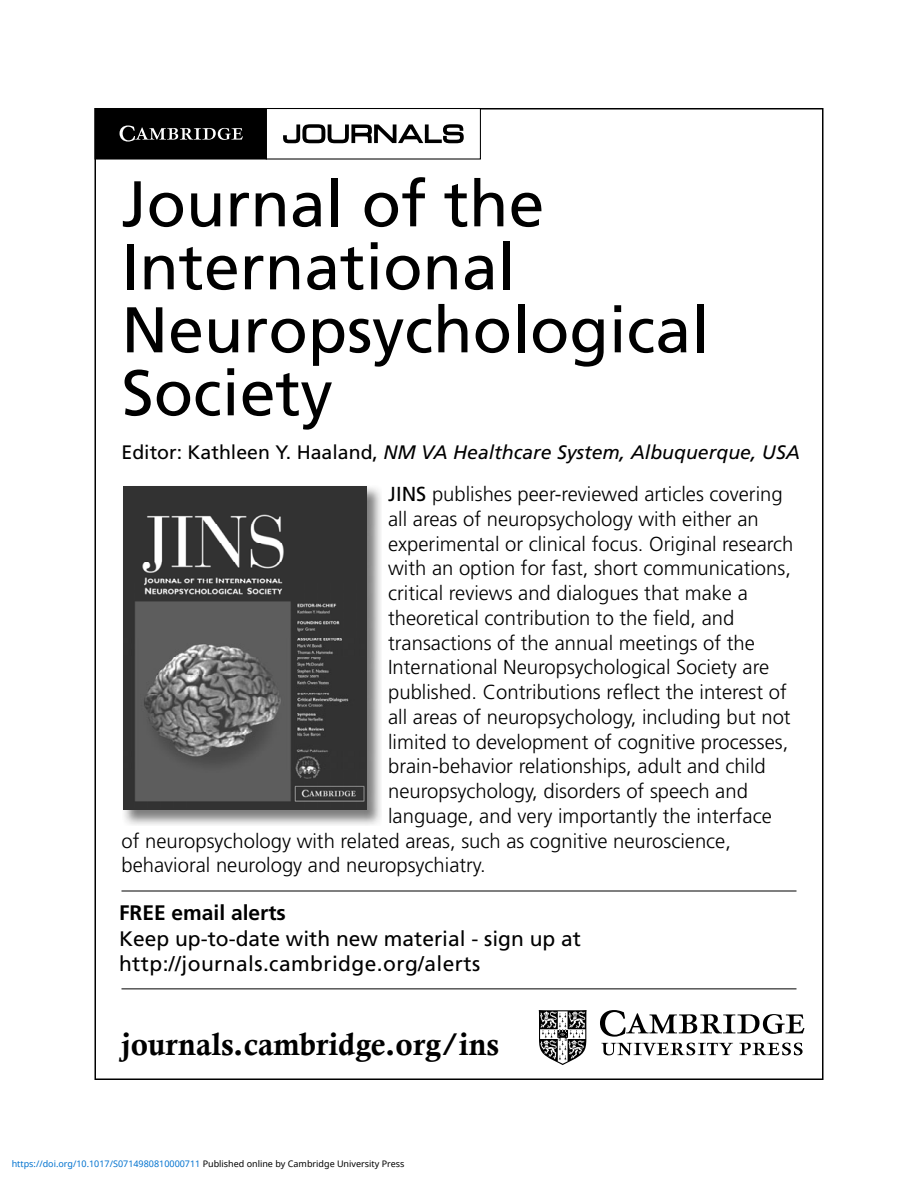
<style>
.page{position:relative;width:918px;height:1188px;background:#fff}
.page>*{position:absolute;margin:0;border:0;box-sizing:border-box;transform-origin:0 0}
.t1{font:64.5px/63px "Frutiger";color:#000}
.t2{font:31.5px "Calis MT Bol";color:#000}
.t3{font:21px/25.5px "Frutiger";letter-spacing:.01em;color:#000}
.t4{font:700 21px "Frutiger";color:#000}
.t5{font:300 20.25px "Frutiger";color:#000}
.t6{font:italic 19.5px "Frutiger";color:#000}
.t7{font:9px "Noto Sans";color:#0172cf}
.s1{font-style:normal}
.s2{font-weight:400}
.s3{color:#000}
</style>
<div class="page">
<svg style="left:539px;top:1010px;width:266px;height:55px"></svg>
<div style="left:266px;top:108px;width:215px;height:52px;border:1px solid #000"></div>
<svg style="left:283px;top:124px;width:181px;height:19px"></svg>
<div style="left:95px;top:109px;width:171px;height:50px;background:#000"></div>
<div style="left:94px;top:108px;width:173px;height:52px;border:1px solid #000"></div>
<svg style="left:120px;top:126px;width:123px;height:16px"></svg>
<img style="left:123px;top:486px;width:258px;height:339px">
<img style="left:123px;top:487px;width:243px;height:323px">
<hr style="left:122px;top:891px;width:674px;height:1px;background:#000">
<hr style="left:122px;top:988px;width:674px;height:1px;background:#000">
<h1 class="t1" style="left:122px;top:177px;width:589px">Journal of the<br>International<br>Neuropsychological<br>Society</h1>
<p class="t6" style="left:122px;top:444px;width:680px"><span class="s1">Editor: Kathleen Y. Haaland,</span> NM VA Healthcare System, Albuquerque, USA</p>
<p class="t5" style="left:388px;top:486px;width:396px"><span class="s2">JINS</span> publishes peer-reviewed articles covering</p>
<p class="t5" style="left:388px;top:511px;width:372px">all areas of neuropsychology with either an</p>
<p class="t5" style="left:388px;top:535px;width:407px">experimental or clinical focus. Original research</p>
<p class="t5" style="left:388px;top:560px;width:404px">with an option for fast, short communications,</p>
<p class="t5" style="left:388px;top:585px;width:361px">critical reviews and dialogues that make a</p>
<p class="t5" style="left:388px;top:610px;width:348px">theoretical contribution to the field, and</p>
<p class="t5" style="left:388px;top:634px;width:368px">transactions of the annual meetings of the</p>
<p class="t5" style="left:388px;top:659px;width:383px">International Neuropsychological Society are</p>
<p class="t5" style="left:388px;top:684px;width:400px">published. Contributions reflect the interest of</p>
<p class="t5" style="left:388px;top:709px;width:404px">all areas of neuropsychology, including but not</p>
<p class="t5" style="left:388px;top:733px;width:402px">limited to development of cognitive processes,</p>
<p class="t5" style="left:388px;top:758px;width:379px">brain-behavior relationships, adult and child</p>
<p class="t5" style="left:388px;top:783px;width:361px">neuropsychology, disorders of speech and</p>
<p class="t5" style="left:388px;top:808px;width:385px">language, and very importantly the interface</p>
<p class="t5" style="left:122px;top:832px;width:611px">of neuropsychology with related areas, such as cognitive neuroscience,</p>
<p class="t5" style="left:122px;top:857px;width:366px">behavioral neurology and neuropsychiatry.</p>
<p class="t4" style="left:119px;top:905px;width:168px">FREE email alerts</p>
<p class="t3" style="left:119px;top:927px;width:464px">Keep up-to-date with new material - sign up at http://journals.cambridge.org/alerts</p>
<h2 class="t2" style="left:122px;top:1031px;width:379px">journals.cambridge.org/ins</h2>
<p class="t7" style="left:12px;top:1157px;width:394px">https://doi.org/10.1017/S0714980810000711 <span class="s3">Published online by Cambridge University Press</span></p>
</div>
